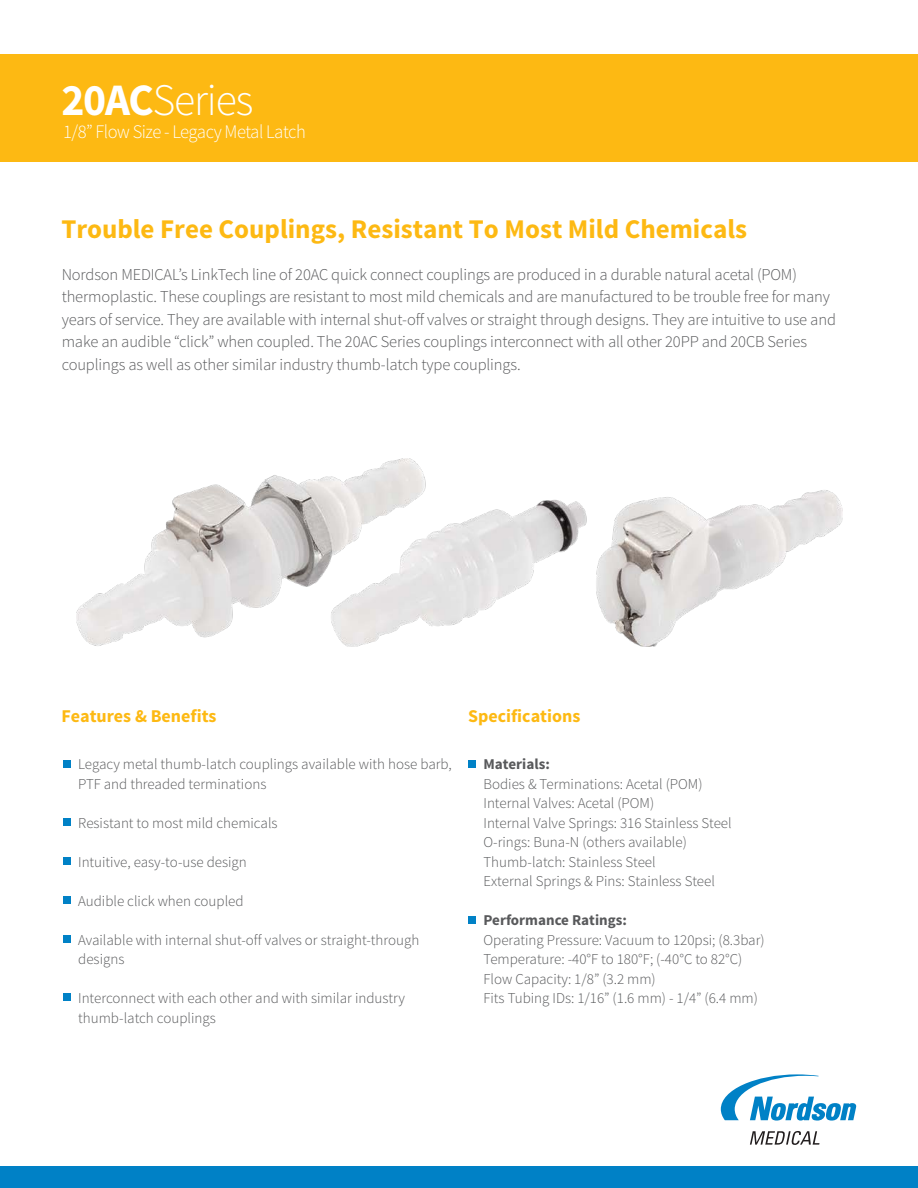
<style>
.page{position:relative;width:918px;height:1188px;background:#fff}
.page>*{position:absolute;margin:0;border:0;box-sizing:border-box;transform-origin:0 0}
.t1{font:300 45px "Source Sans Pro";letter-spacing:-.025em;color:#fff}
.t2{font:700 27px "Source Sans Pro";color:#fdb913}
.t3{font:300 19.2px "Source Sans Pro";letter-spacing:-.025em;color:#fff}
.t4{font:700 18px "Source Sans Pro";color:#fdb913}
.t5{font:300 16.5px/22.5px "Source Sans Pro";letter-spacing:-.01em;color:#58595b}
.t6{font:300 15px/19.5px "Source Sans Pro";color:#58595b}
.t7{font:700 15px "Source Sans Pro";color:#58595b}
.s1{font-weight:700}
</style>
<div class="page">
<svg style="left:750px;top:1131px;width:70px;height:14px"></svg>
<svg style="left:721px;top:1074px;width:135px;height:47px"></svg>
<div style="left:0;top:54px;width:918px;height:108px;background:#fdb913"></div>
<div style="left:0;top:1166px;width:918px;height:22px;background:#0081c6"></div>
<img style="left:77px;top:459px;width:766px;height:187px">
<div style="left:468px;top:917px;width:7px;height:7px;background:#0081c6"></div>
<div style="left:468px;top:760px;width:7px;height:7px;background:#0081c6"></div>
<div style="left:63px;top:935px;width:8px;height:8px;background:#0081c6"></div>
<div style="left:63px;top:896px;width:8px;height:8px;background:#0081c6"></div>
<div style="left:63px;top:857px;width:8px;height:8px;background:#0081c6"></div>
<div style="left:63px;top:994px;width:8px;height:7px;background:#0081c6"></div>
<div style="left:63px;top:818px;width:8px;height:8px;background:#0081c6"></div>
<div style="left:63px;top:760px;width:8px;height:7px;background:#0081c6"></div>
<h1 class="t1" style="left:61px;top:73px;width:194px"><span class="s1">20AC</span>Series</h1>
<p class="t3" style="left:63px;top:120px;width:244px">1/8” Flow Size - Legacy Metal Latch</p>
<h2 class="t2" style="left:61px;top:212px;width:687px">Trouble Free Couplings, Resistant To Most Mild Chemicals</h2>
<p class="t5" style="left:62px;top:263px;width:776px">Nordson MEDICAL’s LinkTech line of 20AC quick connect couplings are produced in a durable natural acetal (POM) thermoplastic. These couplings are resistant to most mild chemicals and are manufactured to be trouble free for many years of service. They are available with internal shut-off valves or straight through designs. They are intuitive to use and make an audible “click” when coupled. The 20AC Series couplings interconnect with all other 20PP and 20CB Series couplings as well as other similar industry thumb-latch type couplings.</p>
<p class="t4" style="left:61px;top:705px;width:157px">Features &amp; Benefits</p>
<p class="t6" style="left:78px;top:755px;width:375px">Legacy metal thumb-latch couplings available with hose barb,<br>PTF and threaded terminations</p>
<p class="t6" style="left:78px;top:813px;width:201px">Resistant to most mild chemicals</p>
<p class="t6" style="left:78px;top:852px;width:170px">Intuitive, easy-to-use design</p>
<p class="t6" style="left:78px;top:891px;width:167px">Audible click when coupled</p>
<p class="t6" style="left:78px;top:930px;width:343px">Available with internal shut-off valves or straight-through designs</p>
<p class="t6" style="left:78px;top:989px;width:328px">Interconnect with each other and with similar industry thumb-latch couplings</p>
<p class="t4" style="left:468px;top:705px;width:114px">Specifications</p>
<p class="t7" style="left:484px;top:754px;width:68px">Materials:</p>
<p class="t6" style="left:484px;top:774px;width:250px">Bodies &amp; Terminations: Acetal (POM)<br>Internal Valves: Acetal (POM)<br>Internal Valve Springs: 316 Stainless Steel O-rings: Buna-N (others available)<br>Thumb-latch: Stainless Steel<br>External Springs &amp; Pins: Stainless Steel</p>
<p class="t7" style="left:484px;top:910px;width:145px">Performance Ratings:</p>
<p class="t6" style="left:484px;top:930px;width:283px">Operating Pressure: Vacuum to 120psi; (8.3bar)<br>Temperature: -40°F to 180°F; (-40°C to 82°C)<br>Flow Capacity: 1/8” (3.2 mm)<br>Fits Tubing IDs: 1/16” (1.6 mm) - 1/4” (6.4 mm)</p>
</div>
